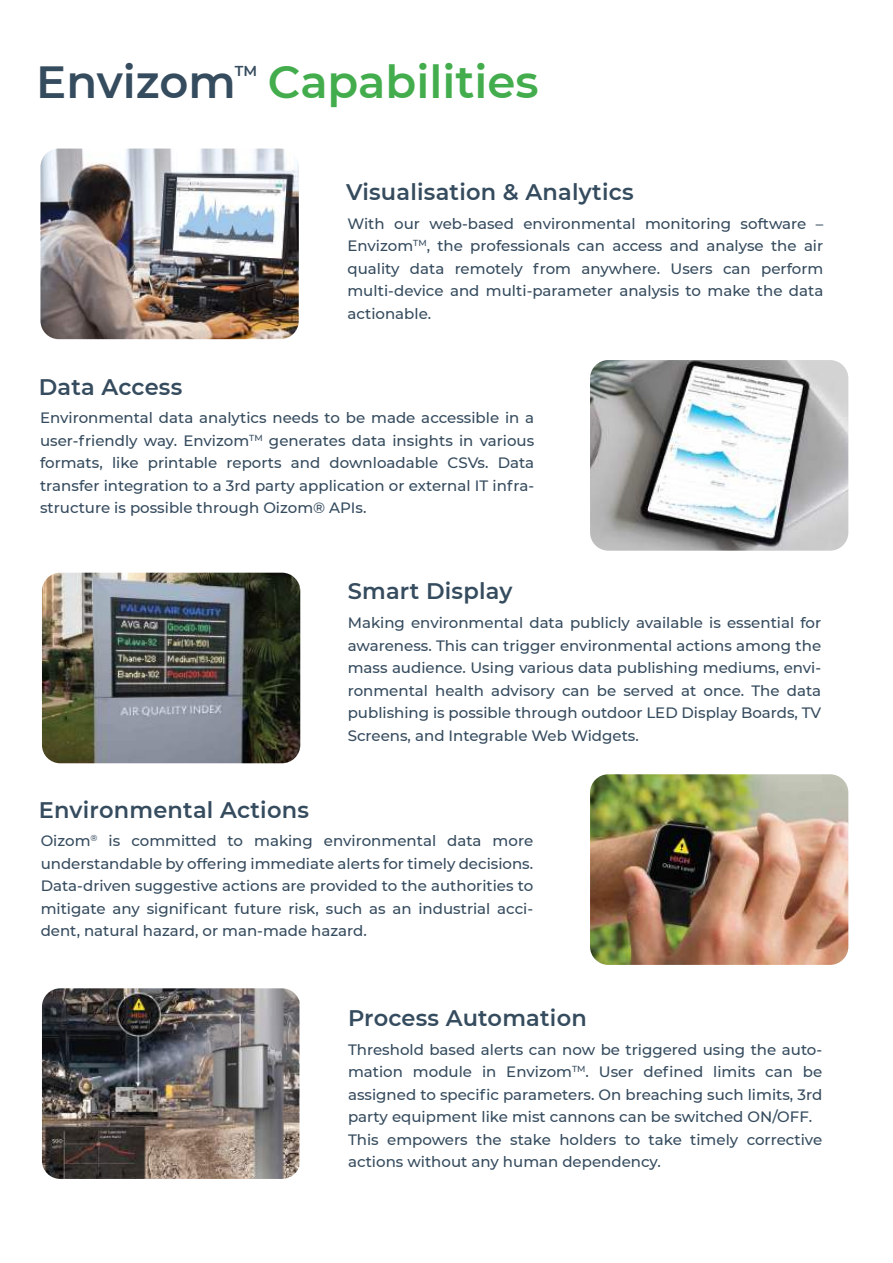
<style>
.page{position:relative;width:893px;height:1263px;background:#fff}
.page>*{position:absolute;margin:0;border:0;box-sizing:border-box;transform-origin:0 0}
.t1{font:600 45px "Montserrat";color:#43ad4d}
.t2{font:600 22.5px "Montserrat";letter-spacing:.01em;color:#354b5e}
.t3{font:500 15px/22.5px "Montserrat";color:#354b5e;text-align:justify}
.t4{font:600 14.4px "Montserrat";color:#354b5e}
.s1{color:#354b5e}
</style>
<div class="page">
<img style="left:40px;top:149px;width:259px;height:190px">
<img style="left:590px;top:360px;width:258px;height:191px">
<img style="left:42px;top:988px;width:257px;height:191px">
<img style="left:42px;top:573px;width:258px;height:190px">
<img style="left:590px;top:774px;width:258px;height:191px">
<h1 class="t1" style="left:36px;top:63px;width:504px"><span class="s1">Envizom</span> Capabilities</h1>
<p class="t4" style="left:235px;top:65px;width:24px">TM</p>
<h2 class="t2" style="left:346px;top:183px;width:289px">Visualisation &amp; Analytics</h2>
<h2 class="t2" style="left:39px;top:378px;width:145px">Data Access</h2>
<p class="t3" style="left:347px;top:212px;width:477px">With our web-based environmental monitoring software – Envizom<sup>TM</sup>, the professionals can access and analyse the air quality data remotely from anywhere. Users can perform multi-device and multi-parameter analysis to make the data actionable.</p>
<p class="t3" style="left:40px;top:407px;width:496px">Environmental data analytics needs to be made accessible in a user-friendly way. Envizom<sup>TM</sup> generates data insights in various formats, like printable reports and downloadable CSVs. Data transfer integration to a 3rd party application or external IT infra&shy;structure is possible through Oizom® APIs.</p>
<h2 class="t2" style="left:348px;top:582px;width:166px">Smart Display</h2>
<h2 class="t2" style="left:39px;top:800px;width:272px">Environmental Actions</h2>
<p class="t3" style="left:348px;top:612px;width:475px">Making environmental data publicly available is essential for awareness. This can trigger environmental actions among the mass audience. Using various data publishing mediums, envi&shy;ronmental health advisory can be served at once. The data publishing is possible through outdoor LED Display Boards, TV Screens, and Integrable Web Widgets.</p>
<p class="t3" style="left:41px;top:830px;width:494px">Oizom<sup>Æ</sup> is committed to making environmental data more understandable by offering immediate alerts for timely decisions.<br>Data-driven suggestive actions are provided to the authorities to mitigate any significant future risk, such as an industrial acci&shy;dent, natural hazard, or man-made hazard.</p>
<h2 class="t2" style="left:348px;top:1009px;width:240px">Process Automation</h2>
<p class="t3" style="left:348px;top:1038px;width:476px;text-align:left">Threshold based alerts can now be triggered using the auto&shy;mation module in Envizom<sup>TM</sup>. User defined limits can be assigned to specific parameters. On breaching such limits, 3rd party equipment like mist cannons can be switched ON/OFF.<br>This empowers the stake holders to take timely corrective actions without any human dependency.</p>
</div>
